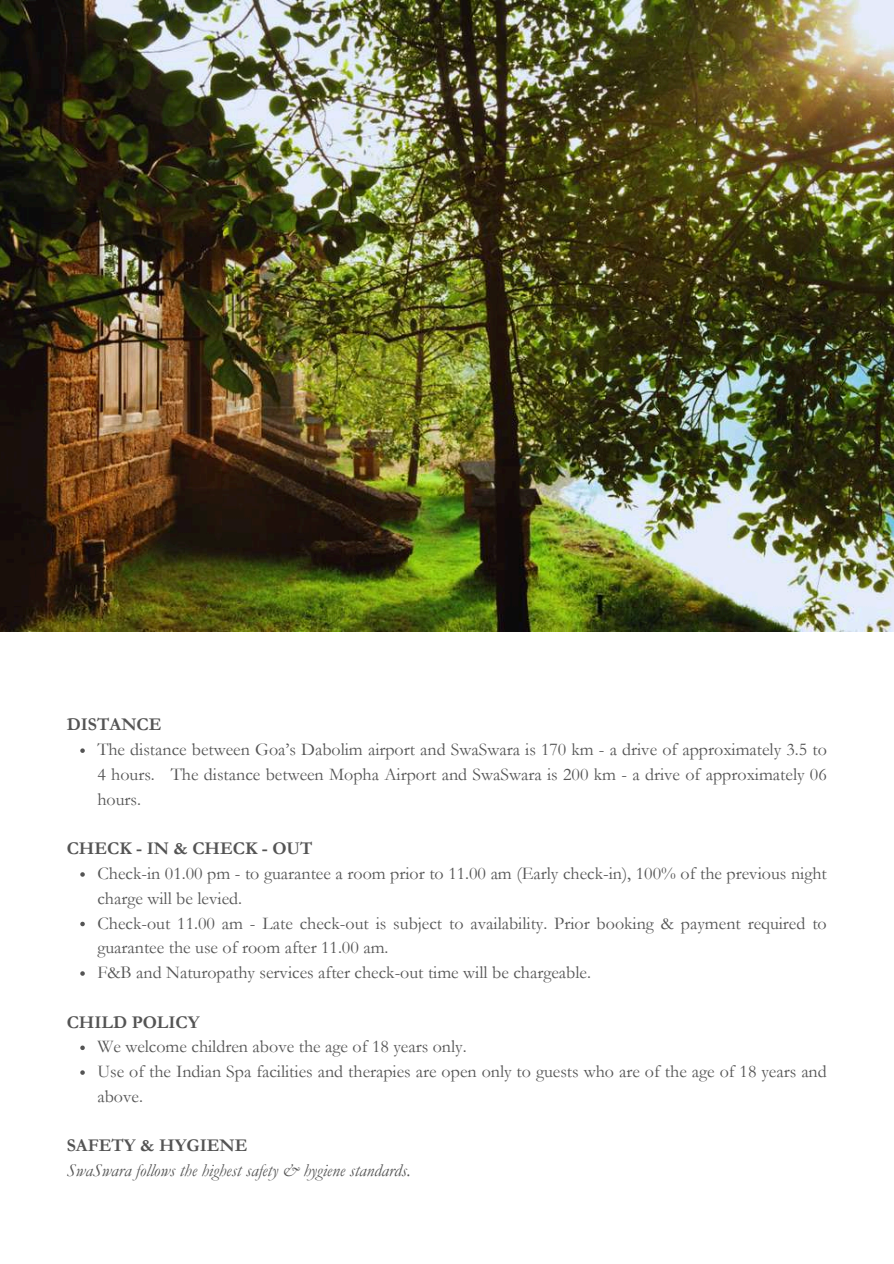
<style>
.page{position:relative;width:894px;height:1264px;background:#fff}
.page>*{position:absolute;margin:0;border:0;box-sizing:border-box;transform-origin:0 0}
.t1{font:18px/24.8px "Garamond";color:#545454}
.t2{font:700 18px "Garamond";color:#545454}
.t3{font:italic 18px "Garamond";color:#545454}
</style>
<div class="page">
<svg style="left:80px;top:748px;width:5px;height:5px"></svg>
<svg style="left:80px;top:872px;width:5px;height:4px"></svg>
<svg style="left:80px;top:921px;width:5px;height:5px"></svg>
<svg style="left:80px;top:971px;width:5px;height:4px"></svg>
<svg style="left:80px;top:1045px;width:5px;height:5px"></svg>
<svg style="left:80px;top:1070px;width:5px;height:4px"></svg>
<img style="left:0;top:0;width:893px;height:631px">
<p class="t2" style="left:67px;top:715px;width:96px">DISTANCE</p>
<p class="t1" style="left:97px;top:737px;width:730px;text-align:justify">The distance between Goa’s Dabolim airport and SwaSwara is 170 km - a drive of approximately 3.5 to 4 hours. The distance between Mopha Airport and SwaSwara is 200 km - a drive of approximately 06 hours.</p>
<p class="t2" style="left:67px;top:838px;width:247px">CHECK - IN &amp; CHECK - OUT</p>
<p class="t1" style="left:97px;top:861px;width:730px">Check-in 01.00 pm - to guarantee a room prior to 11.00 am (Early check-in), 100% of the previous night charge will be levied.<br>Check-out 11.00 am - Late check-out is subject to availability. Prior booking &amp; payment required to guarantee the use of room after 11.00 am.<br>F&amp;B and Naturopathy services after check-out time will be chargeable.</p>
<p class="t2" style="left:67px;top:1012px;width:134px">CHILD POLICY</p>
<p class="t1" style="left:97px;top:1034px;width:730px">We welcome children above the age of 18 years only.<br>Use of the Indian Spa facilities and therapies are open only to guests who are of the age of 18 years and above.</p>
<p class="t2" style="left:67px;top:1135px;width:182px">SAFETY &amp; HYGIENE</p>
<p class="t3" style="left:67px;top:1160px;width:345px">SwaSwara follows the highest safety &amp; hygiene standards.</p>
</div>
